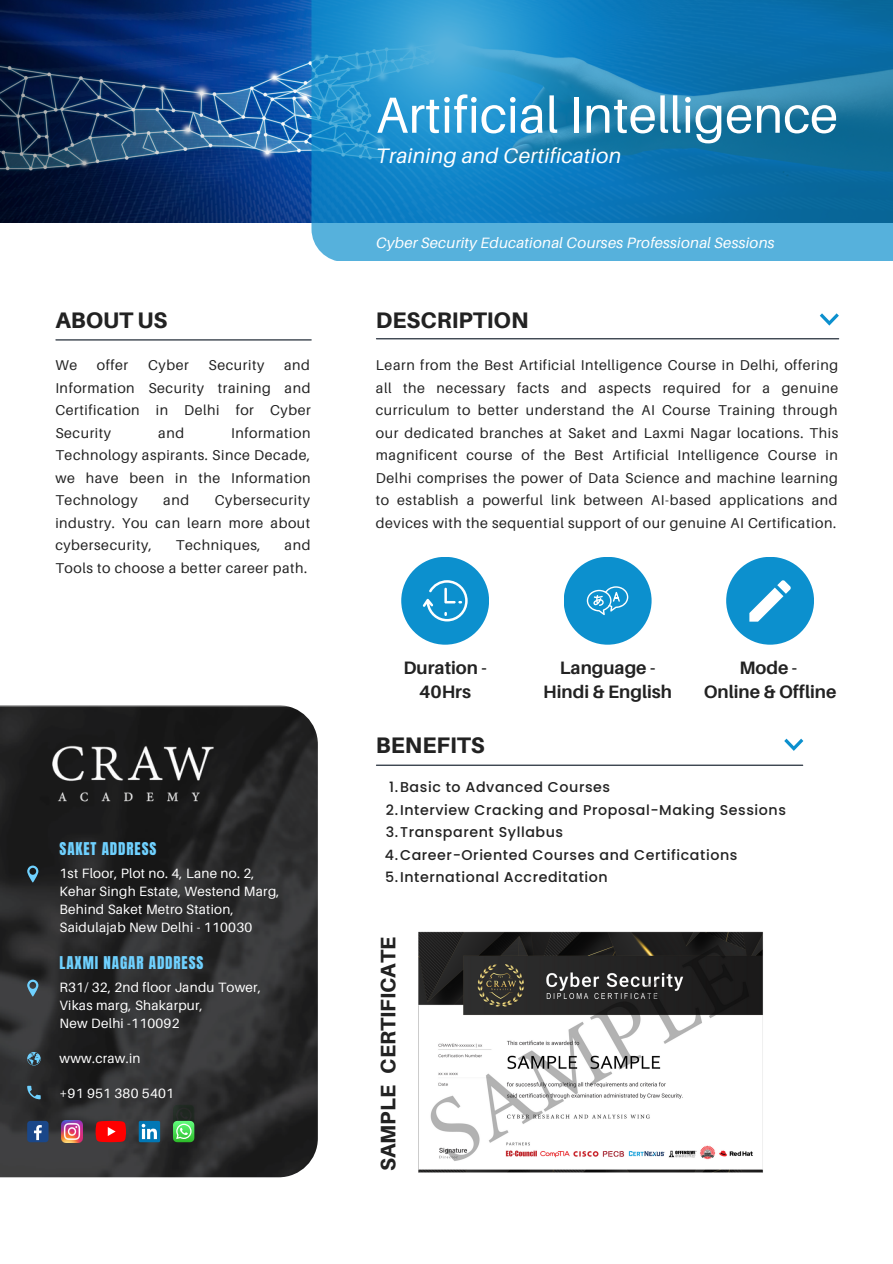
<style>
.page{position:relative;width:893px;height:1264px;background:#fff}
.page>*{position:absolute;margin:0;border:0;box-sizing:border-box;transform-origin:0 0}
.t1{font:50.85px "Aileron";color:#fff}
.t2{font:800 22.5px "Aileron";color:#222}
.t3{font:italic 21px "Aileron";letter-spacing:.02em;color:#fff}
.t4{font:800 21px "Aileron";color:#222}
.t5{font:700 18px/24.8px "Aileron";color:#222;text-align:center}
.t6{font:italic 15px "Aileron";letter-spacing:.02em;color:#fff}
.t7{font:15px "Anton";letter-spacing:.06em;color:#6fd1ff}
.t8{font:14.25px/22.5px "Aileron";letter-spacing:.04em;color:#222;text-align:justify}
.t9{font:500 14.25px/22.5px "Poppins";letter-spacing:.04em;color:#222}
.t10{font:13.5px/18px "Aileron";letter-spacing:.02em;color:#fff}
</style>
<div class="page">
<img style="left:0;top:0;width:311px;height:222px">
<svg style="left:311px;top:0;width:581px;height:261px;background:#2187be"></svg>
<hr style="left:376px;top:338px;width:462px;height:1px;background:#0b1623">
<hr style="left:56px;top:339px;width:255px;height:1px;background:#0b1623">
<hr style="left:376px;top:764px;width:426px;height:1px;background:#0b1623">
<div style="left:401px;top:557px;width:88px;height:87px;background:#0c90ce;border-radius:50%"></div>
<div style="left:563px;top:557px;width:88px;height:87px;background:#0c90ce;border-radius:50%"></div>
<div style="left:726px;top:557px;width:88px;height:87px;background:#0c90ce;border-radius:50%"></div>
<svg style="left:819px;top:313px;width:19px;height:12px"></svg>
<svg style="left:784px;top:738px;width:19px;height:13px"></svg>
<svg style="left:422px;top:580px;width:45px;height:41px"></svg>
<svg style="left:586px;top:586px;width:42px;height:29px"></svg>
<svg style="left:749px;top:580px;width:42px;height:41px"></svg>
<img style="left:418px;top:931px;width:345px;height:242px">
<img style="left:0;top:705px;width:318px;height:472px">
<img style="left:61px;top:1120px;width:22px;height:22px">
<div style="left:27px;top:1120px;width:22px;height:22px;background:#1a4789;border-radius:3px"></div>
<svg style="left:34px;top:1125px;width:8px;height:15px"></svg>
<svg style="left:96px;top:1120px;width:30px;height:22px"></svg>
<div style="left:139px;top:1120px;width:21px;height:22px;background:linear-gradient(to bottom,#077ab7,#087bb7);border-radius:2px"></div>
<svg style="left:142px;top:1123px;width:15px;height:16px"></svg>
<svg style="left:173px;top:1104px;width:21px;height:38px"></svg>
<svg style="left:27px;top:865px;width:11px;height:17px"></svg>
<svg style="left:27px;top:1051px;width:14px;height:14px"></svg>
<svg style="left:27px;top:1085px;width:14px;height:14px"></svg>
<svg style="left:27px;top:979px;width:11px;height:17px"></svg>
<img style="left:50px;top:736px;width:168px;height:71px">
<h2 class="t2" style="left:55px;top:306px;width:113px">ABOUT US</h2>
<p class="t8" style="left:55px;top:354px;width:23px">We</p>
<p class="t8" style="left:97px;top:354px;width:33px">offer</p>
<p class="t8" style="left:148px;top:354px;width:42px">Cyber</p>
<p class="t8" style="left:208px;top:354px;width:57px">Security</p>
<p class="t8" style="left:55px;top:354px;width:257px;text-indent:229px">and Information Security training and Certification in Delhi for Cyber Security</p>
<p class="t8" style="left:55px;top:421px;width:257px;text-indent:176px">Information Technology aspirants. Since Decade, we have been in the Information Technology</p>
<p class="t8" style="left:158px;top:421px;width:27px">and</p>
<p class="t8" style="left:55px;top:489px;width:256px;text-indent:159px">Cybersecurity industry. You can learn more about cybersecurity,</p>
<p class="t8" style="left:163px;top:489px;width:27px">and</p>
<p class="t8" style="left:176px;top:534px;width:86px">Techniques,</p>
<p class="t8" style="left:55px;top:534px;width:256px;text-align:right">and<br>Tools to choose a better career path.</p>
<p class="t7" style="left:59px;top:837px;width:98px">SAKET ADDRESS</p>
<p class="t10" style="left:59px;top:863px;width:221px">1st Floor, Plot no. 4, Lane no. 2,<br>Kehar Singh Estate, Westend Marg,<br>Behind Saket Metro Station,<br>Saidulajab New Delhi - 110030</p>
<p class="t7" style="left:59px;top:951px;width:145px">LAXMI NAGAR ADDRESS</p>
<p class="t10" style="left:59px;top:977px;width:203px">R31/ 32, 2nd floor Jandu Tower,<br>Vikas marg, Shakarpur,<br>New Delhi -110092</p>
<p class="t10" style="left:59px;top:1048px;width:82px">www.craw.in</p>
<p class="t10" style="left:59px;top:1083px;width:116px">+91 951 380 5401</p>
<h1 class="t1" style="left:376px;top:83px;width:463px">Artificial Intelligence</h1>
<h3 class="t3" style="left:376px;top:143px;width:247px">Training and Certification</h3>
<p class="t6" style="left:376px;top:233px;width:400px">Cyber Security Educational Courses Professional Sessions</p>
<h2 class="t2" style="left:376px;top:306px;width:154px">DESCRIPTION</h2>
<p class="t8" style="left:376px;top:354px;width:464px">Learn from the Best Artificial Intelligence Course in Delhi, offering all the necessary facts and aspects required for a genuine curriculum to better understand the AI Course Training through our dedicated branches at Saket and Laxmi Nagar locations. This magnificent course of the Best Artificial Intelligence Course in Delhi comprises the power of Data Science and machine learning to establish a powerful link between AI-based applications and devices with the sequential support of our genuine AI Certification.</p>
<p class="t5" style="left:403px;top:654px;width:85px">Duration -<br>40Hrs</p>
<p class="t5" style="left:543px;top:654px;width:130px">Language -<br>Hindi &amp; English</p>
<h2 class="t2" style="left:376px;top:731px;width:110px">BENEFITS</h2>
<p class="t5" style="left:703px;top:654px;width:134px">Mode -<br>Online &amp; Offline</p>
<p class="t9" style="left:385px;top:776px;width:402px">1.Basic to Advanced Courses<br>2.Interview Cracking and Proposal-Making Sessions 3.Transparent Syllabus<br>4.Career-Oriented Courses and Certifications 5.International Accreditation</p>
<h3 class="t4" style="left:375px;top:1170px;width:236px;rotate:-90deg">SAMPLE CERTIFICATE</h3>
</div>
